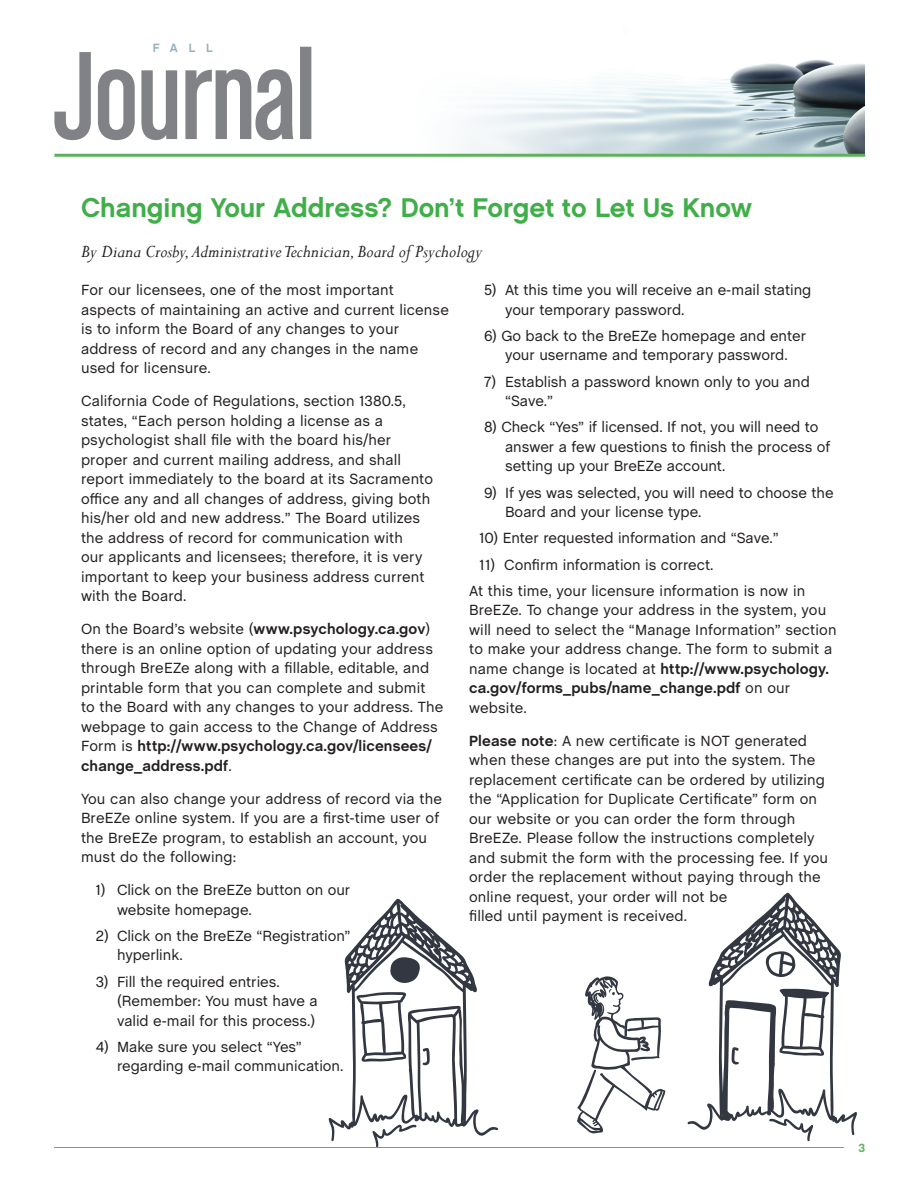
<style>
.page{position:relative;width:918px;height:1188px;background:#fff}
.page>*{position:absolute;margin:0;border:0;box-sizing:border-box;transform-origin:0 0}
.t1{font:27px "Chalet New York Nineteen Sixty";color:#40ae49}
.t2{font:italic 19.5px "Perpetua";color:#231f20}
.t3{font:15px/19.5px "Chalet";letter-spacing:.01em;color:#231f20}
.t4{font:12px "Chalet New York Nineteen Sixty";color:#99b1bc}
.t5{font:12px "Chalet New York Nineteen Sixty";color:#60b05e}
.s1{font-weight:700}
</style>
<div class="page">
<img style="left:217px;top:46px;width:648px;height:108px">
<hr style="left:54px;top:154px;width:811px;height:3px;background:#60b05e">
<hr style="left:54px;top:1147px;width:790px;height:1px;background:#60b05e">
<svg style="left:54px;top:47px;width:257px;height:93px"></svg>
<svg style="left:329px;top:899px;width:169px;height:248px"></svg>
<svg style="left:687px;top:893px;width:170px;height:249px"></svg>
<svg style="left:577px;top:976px;width:89px;height:158px"></svg>
<p class="t4" style="left:153px;top:40px;width:62px">FALL</p>
<h1 class="t1" style="left:81px;top:191px;width:672px">Changing Your Address? Don’t Forget to Let Us Know</h1>
<h2 class="t2" style="left:81px;top:239px;width:403px">By Diana Crosby, Administrative Technician, Board of Psychology</h2>
<p class="t3" style="left:505px;top:280px;width:308px;text-indent:-21px">5) At this time you will receive an e-mail stating your temporary password.</p>
<p class="t3" style="left:484px;top:326px;width:324px;text-align:center">6) Go back to the BreEZe homepage and enter your username and temporary password.</p>
<p class="t3" style="left:505px;top:372px;width:306px;text-indent:-21px">7) Establish a password known only to you and “Save.”</p>
<p class="t3" style="left:505px;top:417px;width:327px;text-indent:-21px">8) Check “Yes” if licensed. If not, you will need to answer a few questions to finish the process of setting up your BreEZe account.</p>
<p class="t3" style="left:505px;top:483px;width:330px;text-indent:-21px">9) If yes was selected, you will need to choose the<br>Board and your license type.</p>
<p class="t3" style="left:480px;top:528px;width:301px">10) Enter requested information and “Save.”</p>
<p class="t3" style="left:469px;top:551px;width:338px;line-height:26.2px;text-indent:10px">11) Confirm information is correct.<br>At this time, your licensure information is now in</p>
<p class="t3" style="left:469px;top:600px;width:369px">BreEZe. To change your address in the system, you will need to select the “Manage Information” section to make your address change. The form to submit a name change is located at <span class="s1">http://www.psychology. ca.gov/forms_pubs/name_change.pdf</span> on our website.</p>
<p class="t3" style="left:469px;top:731px;width:361px"><span class="s1">Please note</span>: A new certificate is NOT generated when these changes are put into the system. The replacement certificate can be ordered by utilizing the “Application for Duplicate Certificate” form on our website or you can order the form through BreEZe. Please follow the instructions completely and submit the form with the processing fee. If you order the replacement without paying through the online request, your order will not be<br>filled until payment is received.</p>
<p class="t3" style="left:81px;top:280px;width:369px">For our licensees, one of the most important aspects of maintaining an active and current license is to inform the Board of any changes to your address of record and any changes in the name used for licensure.</p>
<p class="t3" style="left:81px;top:391px;width:354px">California Code of Regulations, section 1380.5, states, “Each person holding a license as a psychologist shall file with the board his/her proper and current mailing address, and shall report immediately to the board at its Sacramento office any and all changes of address, giving both his/her old and new address.” The Board utilizes the address of record for communication with<br>our applicants and licensees; therefore, it is very important to keep your business address current with the Board.</p>
<p class="t3" style="left:81px;top:619px;width:364px">On the Board’s website (<span class="s1">www.psychology.ca.gov</span>) there is an online option of updating your address through BreEZe along with a fillable, editable, and printable form that you can complete and submit<br>to the Board with any changes to your address. The webpage to gain access to the Change of Address Form is <span class="s1">http://www.psychology.ca.gov/licensees/ change_address.pdf</span>.</p>
<p class="t3" style="left:81px;top:789px;width:363px">You can also change your address of record via the BreEZe online system. If you are a first-time user of the BreEZe program, to establish an account, you must do the following:</p>
<p class="t3" style="left:117px;top:880px;width:235px;text-indent:-21px">1) Click on the BreEZe button on our website homepage.</p>
<p class="t3" style="left:117px;top:926px;width:235px;text-indent:-21px">2) Click on the BreEZe “Registration” hyperlink.</p>
<p class="t3" style="left:117px;top:972px;width:202px;text-indent:-21px">3) Fill the required entries. (Remember: You must have a valid e-mail for this process.)</p>
<p class="t3" style="left:117px;top:1037px;width:228px;text-indent:-21px">4) Make sure you select “Yes” regarding e-mail communication.</p>
<p class="t5" style="left:859px;top:1140px;width:8px">3</p>
</div>
